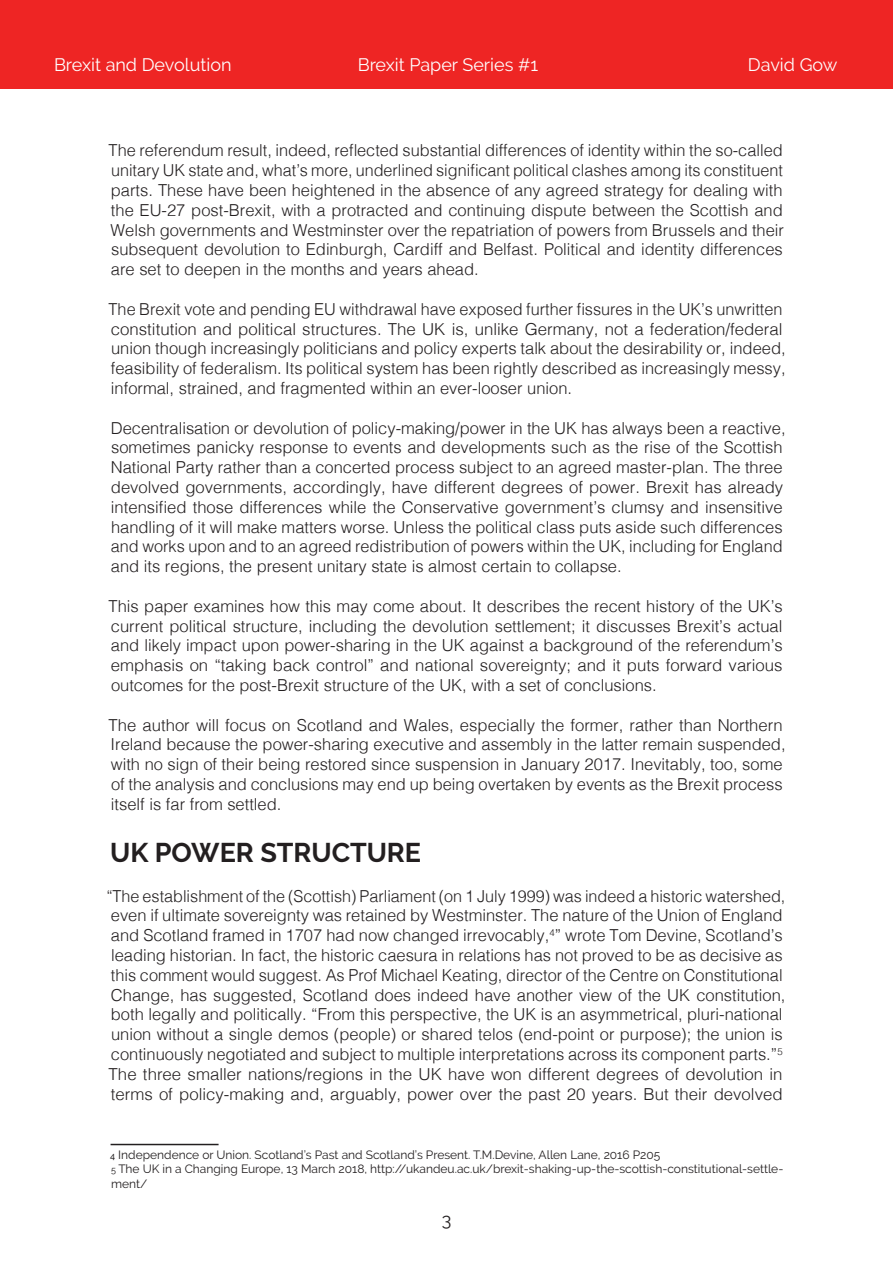
<style>
.page{position:relative;width:893px;height:1263px;background:#fff}
.page>*{position:absolute;margin:0;border:0;box-sizing:border-box;transform-origin:0 0}
.t1{font:700 27px "Raleway";color:#231f20}
.t2{font:18px "Raleway";color:#fff}
.t3{font:18px "Raleway";color:#231f20}
.t4{font:300 16.5px/19.8px "Helvetica";color:#231f20}
.t5{font:12px/14.4px "Raleway";color:#231f20}
.s1{font-weight:500;font-size:9px}
.s2{font-size:9px}
</style>
<div class="page">
<div style="left:0;top:0;width:893px;height:89px;background:#ee2524"></div>
<hr style="left:111px;top:1144px;width:108px;height:1px;background:#231f20">
<p class="t2" style="left:54px;top:54px;width:179px">Brexit and Devolution</p>
<p class="t2" style="left:358px;top:54px;width:182px">Brexit Paper Series #1</p>
<p class="t2" style="left:748px;top:54px;width:91px">David Gow</p>
<p class="t4" style="left:109px;top:139px;width:677px;text-align:justify">The referendum result, indeed, reflected substantial differences of identity within the so-called unitary UK state and, what’s more, underlined significant political clashes among its constituent parts. These have been heightened in the absence of any agreed strategy for dealing with the EU-27 post-Brexit, with a protracted and continuing dispute between the Scottish and Welsh governments and Westminster over the repatriation of powers from Brussels and their subsequent devolution to Edinburgh, Cardiff and Belfast. Political and identity differences are set to deepen in the months and years ahead.</p>
<p class="t4" style="left:109px;top:298px;width:679px">The Brexit vote and pending EU withdrawal have exposed further fissures in the UK’s unwritten constitution and political structures. The UK is, unlike Germany, not a federation/federal union though increasingly politicians and policy experts talk about the desirability or, indeed, feasibility of federalism. Its political system has been rightly described as increasingly messy, informal, strained, and fragmented within an ever-looser union.</p>
<p class="t4" style="left:111px;top:417px;width:676px">Decentralisation or devolution of policy-making/power in the UK has always been a reactive, sometimes panicky response to events and developments such as the rise of the Scottish National Party rather than a concerted process subject to an agreed master-plan. The three devolved governments, accordingly, have different degrees of power. Brexit has already intensified those differences while the Conservative government’s clumsy and insensitive handling of it will make matters worse. Unless the political class puts aside such differences and works upon and to an agreed redistribution of powers within the UK, including for England and its regions, the present unitary state is almost certain to collapse.</p>
<p class="t4" style="left:109px;top:595px;width:676px;text-align:justify">This paper examines how this may come about. It describes the recent history of the UK’s current political structure, including the devolution settlement; it discusses Brexit’s actual and likely impact upon power-sharing in the UK against a background of the referendum’s emphasis on “taking back control” and national sovereignty; and it puts forward various outcomes for the post-Brexit structure of the UK, with a set of conclusions.</p>
<p class="t4" style="left:109px;top:714px;width:678px">The author will focus on Scotland and Wales, especially the former, rather than Northern Ireland because the power-sharing executive and assembly in the latter remain suspended, with no sign of their being restored since suspension in January 2017. Inevitably, too, some of the analysis and conclusions may end up being overtaken by events as the Brexit process itself is far from settled.</p>
<h1 class="t1" style="left:110px;top:837px;width:312px">UK POWER STRUCTURE</h1>
<p class="t4" style="left:106px;top:885px;width:681px">“The establishment of the (Scottish) Parliament (on 1 July 1999) was indeed a historic watershed, even if ultimate sovereignty was retained by Westminster. The nature of the Union of England and Scotland framed in 1707 had now changed irrevocably,<sup>4</sup>” wrote Tom Devine, Scotland’s leading historian. In fact, the historic caesura in relations has not proved to be as decisive as this comment would suggest. As Prof Michael Keating, director of the Centre on Constitutional Change, has suggested, Scotland does indeed have another view of the UK constitution, both legally and politically. “From this perspective, the UK is an asymmetrical, pluri-national union without a single demos (people) or shared telos (end-point or purpose); the union is continuously negotiated and subject to multiple interpretations across its component parts.”<sup>5<br></sup>The three smaller nations/regions in the UK have won different degrees of devolution in terms of policy-making and, arguably, power over the past 20 years. But their devolved</p>
<p class="t5" style="left:110px;top:1147px;width:675px"><span class="s1">4</span> Independence or Union. Scotland’s Past and Scotland’s Present. T.M.Devine, Allen Lane, 2016 P205<br><span class="s2">5</span> The UK in a Changing Europe, 13 March 2018, http://ukandeu.ac.uk/brexit-shaking-up-the-scottish-constitutional-settle&shy;ment/</p>
<p class="t3" style="left:442px;top:1209px;width:11px">3</p>
</div>
